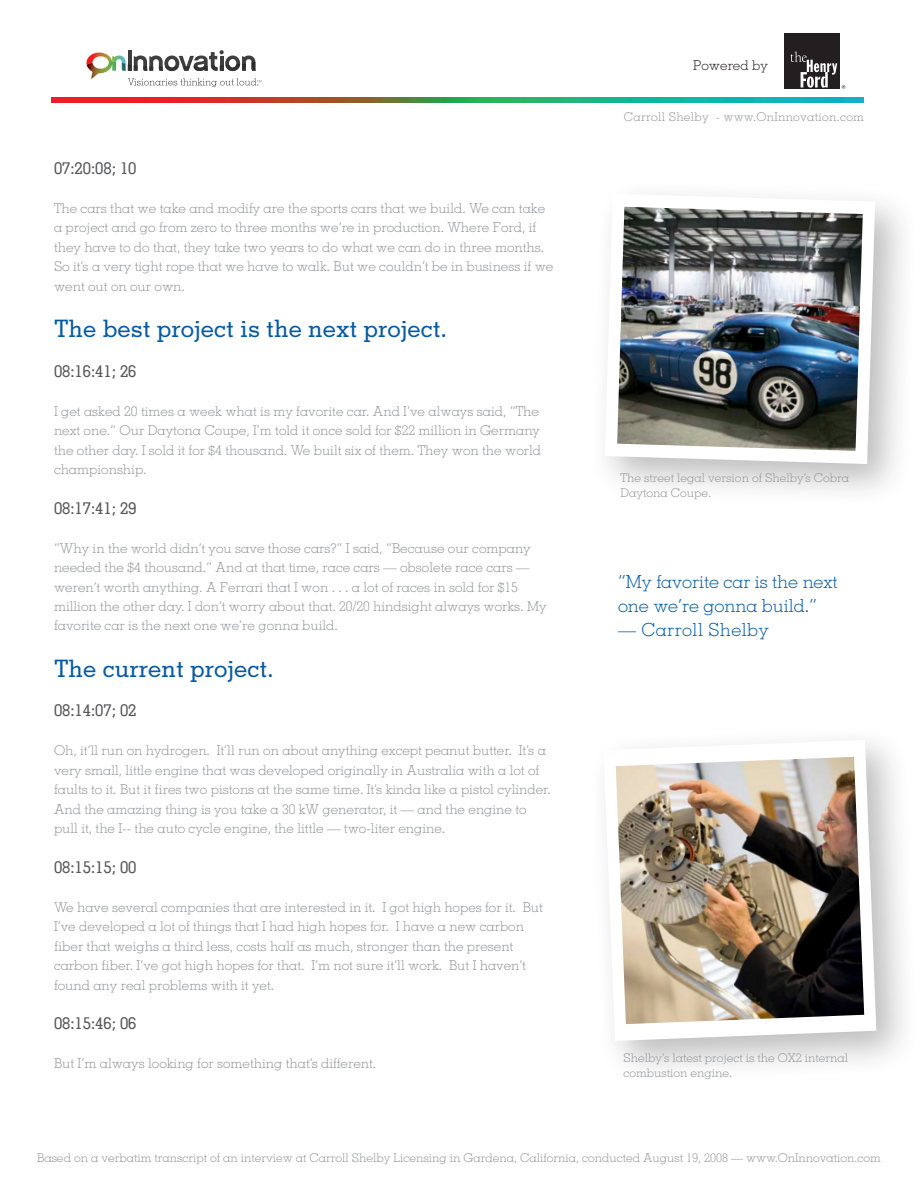
<style>
.page{position:relative;width:918px;height:1188px;background:#fff}
.page>*{position:absolute;margin:0;border:0;box-sizing:border-box;transform-origin:0 0}
.t1{font:500 24px "Memphis LT Std";color:#065aa2}
.quote{font:300 18px/24px "Memphis LT Std";color:#065aa2}
.quote-2{font:300 18px "Memphis LT Std";letter-spacing:.025em;color:#065aa2}
.time{font:500 16.5px "Memphis LT Std";color:#57585a}
.t2{font:300 13.5px/19.5px "Memphis LT Std";color:#939598}
.t3{font:300 13.5px "Memphis LT Std";color:#231f20}
.t4{font:300 12px/14.4px "Memphis LT Std";color:#939598}
.t5{font:300 12px "Memphis LT Std";letter-spacing:.025em;color:#939598}
</style>
<div class="page">
<div style="left:587px;top:176px;width:330px;height:330px;background:#231f20;opacity:.3"></div>
<svg style="left:605px;top:194px;width:270px;height:270px"></svg>
<img style="left:617px;top:207px;width:246px;height:244px">
<div style="left:586px;top:722px;width:332px;height:360px;background:#231f20;opacity:.3"></div>
<svg style="left:604px;top:740px;width:272px;height:301px"></svg>
<img style="left:616px;top:757px;width:248px;height:267px">
<svg style="left:86px;top:50px;width:170px;height:21px"></svg>
<svg style="left:128px;top:78px;width:134px;height:9px"></svg>
<div style="left:784px;top:33px;width:56px;height:56px;background:#231f20"></div>
<svg style="left:791px;top:52px;width:54px;height:37px"></svg>
<img style="left:51px;top:98px;width:813px;height:5px">
<p class="t3" style="left:693px;top:57px;width:76px">Powered by</p>
<p class="time" style="left:54px;top:158px;width:84px">07:20:08; 10</p>
<p class="t2" style="left:54px;top:198px;width:501px">The cars that we take and modify are the sports cars that we build. We can take a project and go from zero to three months we’re in production. Where Ford, if they have to do that, they take two years to do what we can do in three months.<br>So it’s a very tight rope that we have to walk. But we couldn’t be in business if we went out on our own.</p>
<p class="t1" style="left:54px;top:314px;width:394px">The best project is the next project.</p>
<p class="time" style="left:54px;top:361px;width:84px">08:16:41; 26</p>
<p class="t2" style="left:54px;top:401px;width:489px">I get asked 20 times a week what is my favorite car. And I’ve always said, “The next one.” Our Daytona Coupe, I’m told it once sold for $22 million in Germany the other day. I sold it for $4 thousand. We built six of them. They won the world championship.</p>
<p class="time" style="left:54px;top:497px;width:84px">08:17:41; 29</p>
<p class="t2" style="left:54px;top:538px;width:494px">“Why in the world didn’t you save those cars?” I said, “Because our company needed the $4 thousand.” And at that time, race cars — obsolete race cars — weren’t worth anything. A Ferrari that I won . . . a lot of races in sold for $15 million the other day. I don’t worry about that. 20/20 hindsight always works. My favorite car is the next one we’re gonna build.</p>
<p class="t1" style="left:54px;top:654px;width:221px">The current project.</p>
<p class="time" style="left:54px;top:700px;width:84px">08:14:07; 02</p>
<p class="t2" style="left:54px;top:741px;width:498px">Oh, it’ll run on hydrogen. It’ll run on about anything except peanut butter. It’s a very small, little engine that was developed originally in Australia with a lot of faults to it. But it fires two pistons at the same time. It’s kinda like a pistol cylinder.<br>And the amazing thing is you take a 30 kW generator, it — and the engine to pull it, the I-- the auto cycle engine, the little — two-liter engine.</p>
<p class="time" style="left:54px;top:857px;width:84px">08:15:15; 00</p>
<p class="t2" style="left:54px;top:897px;width:490px">We have several companies that are interested in it. I got high hopes for it. But I’ve developed a lot of things that I had high hopes for. I have a new carbon fiber that weighs a third less, costs half as much, stronger than the present carbon fiber. I’ve got high hopes for that. I’m not sure it’ll work. But I haven’t found any real problems with it yet.</p>
<p class="time" style="left:54px;top:1013px;width:84px">08:15:46; 06</p>
<p class="t2" style="left:54px;top:1053px;width:324px">But I’m always looking for something that’s different.</p>
<p class="t5" style="left:624px;top:110px;width:242px">Carroll Shelby - www.OnInnovation.com</p>
<p class="t4" style="left:621px;top:471px;width:230px">The street legal version of Shelby’s Cobra<br>Daytona Coupe.</p>
<p class="quote" style="left:618px;top:570px;width:221px">“My favorite car is the next one we’re gonna build.”</p>
<p class="quote-2" style="left:618px;top:619px;width:152px">— Carroll Shelby</p>
<p class="t4" style="left:624px;top:1051px;width:226px">Shelby’s latest project is the OX2 internal combustion engine.</p>
<p class="t4" style="left:37px;top:1150px;width:845px">Based on a verbatim transcript of an interview at Carroll Shelby Licensing in Gardena, California, conducted August 19, 2008 — www.OnInnovation.com</p>
</div>
